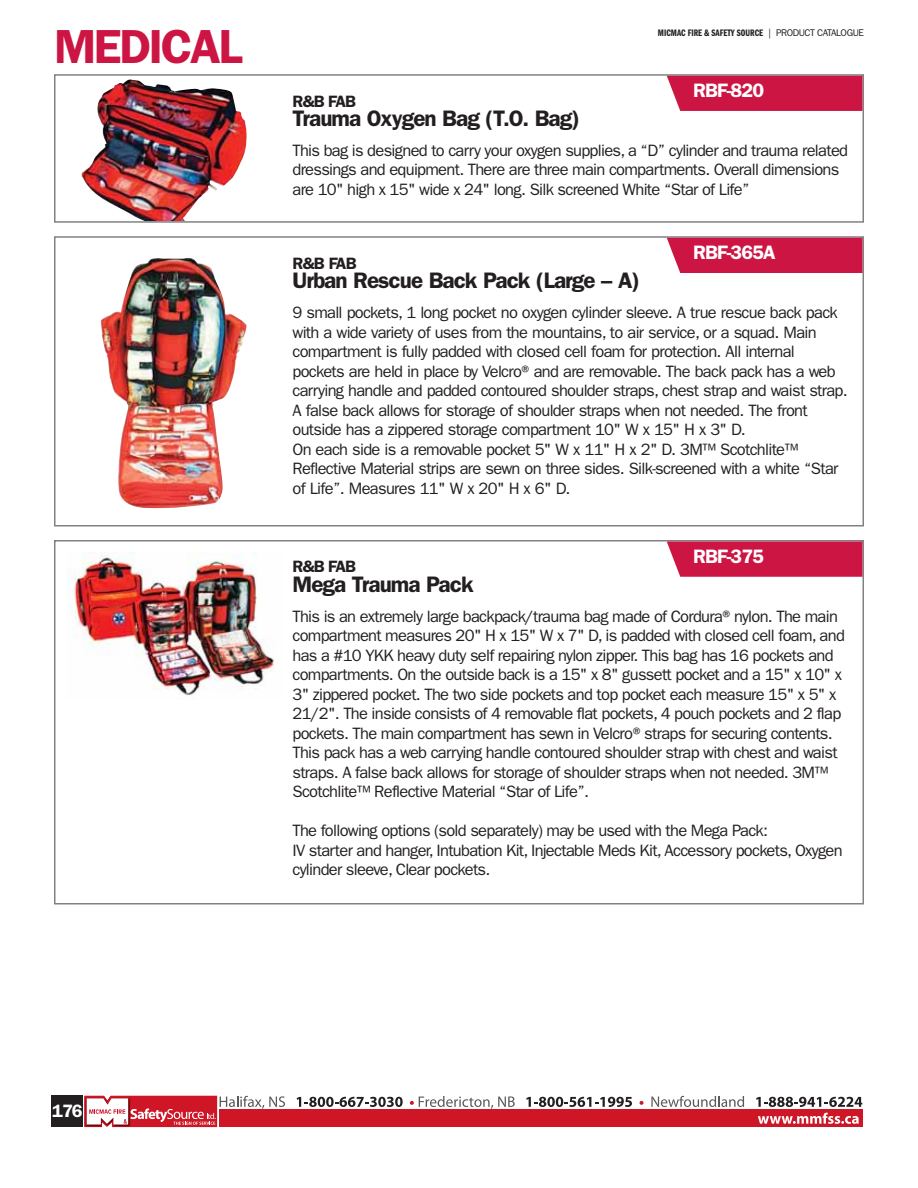
<style>
.page{position:relative;width:918px;height:1188px;background:#fff}
.page>*{position:absolute;margin:0;border:0;box-sizing:border-box;transform-origin:0 0}
.t1{font:600 48px "Franklin Gothic";letter-spacing:-.05em;color:#cc1543}
.t2{font:600 22.5px "Franklin Gothic";letter-spacing:-.04em;color:#231f20}
.t3{font:600 19.5px "Franklin Gothic";letter-spacing:-.04em;color:#fff}
.t4{font:600 18px "Franklin Gothic";color:#fff}
.t5{font:16.5px/19.5px "Franklin Gothic";letter-spacing:-.04em;color:#231f20}
.t6{font:600 16.5px "Franklin Gothic";letter-spacing:-.075em;color:#231f20}
.t7{font:9.75px "Franklin Gothic Demi Cmpr";color:#231f20}
.s1{font-family:"Franklin Gothic"}
</style>
<div class="page">
<div style="left:219px;top:1109px;width:644px;height:18px;background:#ce1626"></div>
<div style="left:51px;top:1096px;width:32px;height:31px;background:#231f20"></div>
<svg style="left:84px;top:1096px;width:201px;height:31px"></svg>
<svg style="left:297px;top:1097px;width:106px;height:10px"></svg>
<svg style="left:410px;top:1096px;width:105px;height:13px"></svg>
<svg style="left:526px;top:1097px;width:106px;height:10px"></svg>
<svg style="left:640px;top:1101px;width:4px;height:4px"></svg>
<svg style="left:651px;top:1096px;width:93px;height:11px"></svg>
<svg style="left:756px;top:1097px;width:106px;height:10px"></svg>
<svg style="left:758px;top:1113px;width:101px;height:11px"></svg>
<img style="left:82px;top:80px;width:165px;height:140px">
<div style="left:54px;top:74px;width:810px;height:149px;border:2px solid #808285"></div>
<div style="left:667px;top:76px;width:195px;height:35px;background:#cc1543"></div>
<img style="left:100px;top:258px;width:147px;height:251px">
<div style="left:54px;top:236px;width:810px;height:290px;border:2px solid #808285"></div>
<div style="left:667px;top:238px;width:195px;height:35px;background:#cc1543"></div>
<img style="left:66px;top:553px;width:209px;height:146px">
<div style="left:54px;top:540px;width:810px;height:365px;border:2px solid #808285"></div>
<div style="left:667px;top:542px;width:195px;height:35px;background:#cc1543"></div>
<h1 class="t1" style="left:54px;top:28px;width:190px">MEDICAL</h1>
<p class="t7" style="left:658px;top:29px;width:208px">MICMAC FIRE &amp; SAFETY SOURCE <span class="s1">| PRODUCT CATALOGUE</span></p>
<p class="t3" style="left:693px;top:83px;width:73px">RBF-820</p>
<p class="t6" style="left:292px;top:95px;width:65px">R&amp;B FAB</p>
<h2 class="t2" style="left:292px;top:110px;width:289px">Trauma Oxygen Bag (T.O. Bag)</h2>
<p class="t5" style="left:292px;top:142px;width:557px">This bag is designed to carry your oxygen supplies, a “D” cylinder and trauma related dressings and equipment. There are three main compartments. Overall dimensions are 10" high x 15" wide x 24" long. Silk screened White “Star of Life”</p>
<p class="t3" style="left:693px;top:245px;width:84px">RBF-365A</p>
<p class="t6" style="left:292px;top:257px;width:66px">R&amp;B FAB</p>
<h2 class="t2" style="left:292px;top:272px;width:349px">Urban Rescue Back Pack (Large – A)</h2>
<p class="t5" style="left:292px;top:304px;width:557px">9 small pockets, 1 long pocket no oxygen cylinder sleeve. A true rescue back pack with a wide variety of uses from the mountains, to air service, or a squad. Main compartment is fully padded with closed cell foam for protection. All internal pockets are held in place by Velcro®and are removable. The back pack has a web carrying handle and padded contoured shoulder straps, chest strap and waist strap.<br>A false back allows for storage of shoulder straps when not needed. The front outside has a zippered storage compartment 10" W x 15" H x 3" D.<br>On each side is a removable pocket 5" W x 11" H x 2" D. 3M™ Scotchlite™ Reflective Material strips are sewn on three sides. Silk-screened with a white “Star of Life”. Measures 11" W x 20" H x 6" D.</p>
<p class="t3" style="left:693px;top:549px;width:73px">RBF-375</p>
<p class="t6" style="left:292px;top:561px;width:65px">R&amp;B FAB</p>
<h2 class="t2" style="left:292px;top:576px;width:183px">Mega Trauma Pack</h2>
<p class="t5" style="left:292px;top:608px;width:554px">This is an extremely large backpack/trauma bag made of Cordura®nylon. The main compartment measures 20" H x 15" W x 7" D, is padded with closed cell foam, and has a #10 YKK heavy duty self repairing nylon zipper. This bag has 16 pockets and compartments. On the outside back is a 15" x 8" gussett pocket and a 15" x 10" x 3" zippered pocket. The two side pockets and top pocket each measure 15" x 5" x 21/2". The inside consists of 4 removable flat pockets, 4 pouch pockets and 2 flap pockets. The main compartment has sewn in Velcro®straps for securing contents.<br>This pack has a web carrying handle contoured shoulder strap with chest and waist straps. A false back allows for storage of shoulder straps when not needed. 3M™ Scotchlite™ Reflective Material “Star of Life”.</p>
<p class="t5" style="left:292px;top:823px;width:552px">The following options (sold separately) may be used with the Mega Pack:<br>IV starter and hanger, Intubation Kit, Injectable Meds Kit, Accessory pockets, Oxygen cylinder sleeve, Clear pockets.</p>
<p class="t4" style="left:52px;top:1104px;width:32px">176</p>
</div>
